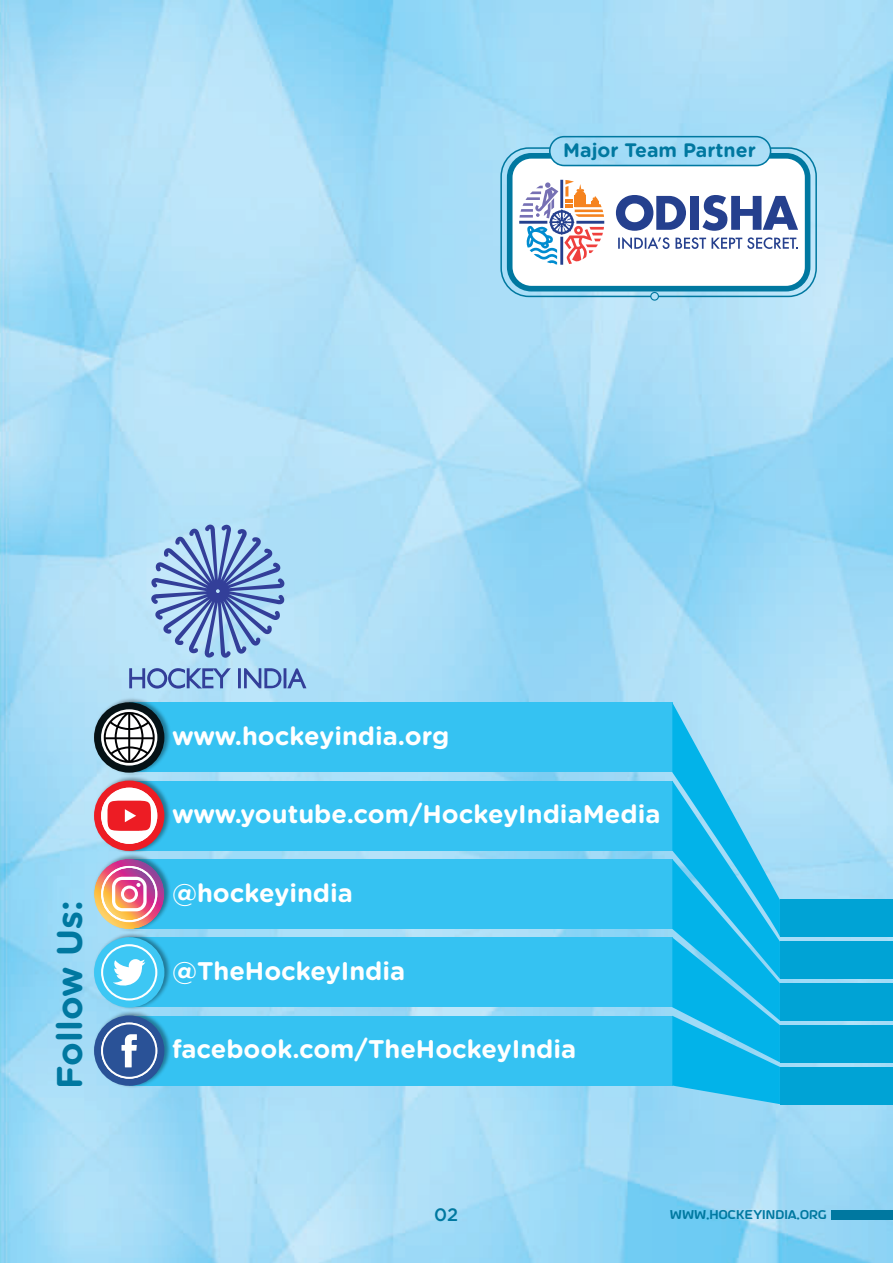
<style>
.page{position:relative;width:893px;height:1263px;background:#fff}
.page>*{position:absolute;margin:0;border:0;box-sizing:border-box;transform-origin:0 0}
.t1{font:700 35.7px "Gotham Rounded";color:#0078a0}
.t2{font:700 25.5px "Gotham Rounded";color:#fff}
.t3{font:700 19.5px "Gotham Rounded";color:#0078a0}
.t4{font:500 18px "Gotham";color:#0078a0}
.t5{font:12px "a Astro Space";color:#0078a0}
</style>
<div class="page">
<img style="left:0;top:0;width:893px;height:1263px">
<svg style="left:500px;top:136px;width:317px;height:165px;background:#7abfdc"></svg>
<svg style="left:510px;top:61px;width:383px;height:228px"></svg>
<div style="left:129px;top:702px;width:543px;height:70px;background:#35c2f2"></div>
<div style="left:129px;top:781px;width:543px;height:70px;background:#35c2f2"></div>
<div style="left:128px;top:859px;width:544px;height:70px;background:#35c2f2"></div>
<div style="left:129px;top:937px;width:543px;height:70px;background:#35c2f2"></div>
<div style="left:129px;top:1016px;width:543px;height:69px;background:#35c2f2"></div>
<svg style="left:599px;top:702px;width:294px;height:402px"></svg>
<svg style="left:91px;top:763px;width:83px;height:11px"></svg>
<svg style="left:94px;top:702px;width:70px;height:71px"></svg>
<svg style="left:91px;top:774px;width:83px;height:78px"></svg>
<div style="left:94px;top:780px;width:70px;height:71px;background:#ed1c24;border-radius:50%"></div>
<svg style="left:91px;top:852px;width:83px;height:79px"></svg>
<svg style="left:91px;top:931px;width:83px;height:78px"></svg>
<div style="left:94px;top:937px;width:70px;height:70px;background:#3dc7f4;border-radius:50%"></div>
<svg style="left:101px;top:944px;width:56px;height:56px"></svg>
<svg style="left:91px;top:1009px;width:83px;height:25px"></svg>
<svg style="left:94px;top:1015px;width:70px;height:71px"></svg>
<svg style="left:94px;top:859px;width:70px;height:70px;background:#c999a4"></svg>
<svg style="left:0;top:19px;width:306px;height:744px;background:#a4d7f1"></svg>
<div style="left:103px;top:946px;width:52px;height:52px;background:#3dc7f4;border-radius:50%"></div>
<svg style="left:113px;top:959px;width:32px;height:27px"></svg>
<svg style="left:0;top:1034px;width:219px;height:229px;background:#95d2f1"></svg>
<div style="left:101px;top:788px;width:56px;height:56px;background:#fff;border-radius:50%"></div>
<svg style="left:107px;top:801px;width:44px;height:30px"></svg>
<div style="left:832px;top:1210px;width:61px;height:10px;background:#0078a0"></div>
<p class="t3" style="left:563px;top:135px;width:194px">Major Team Partner</p>
<h1 class="t1" style="left:43px;top:1088px;width:190px;rotate:-90deg">Follow Us:</h1>
<p class="t2" style="left:172px;top:717px;width:279px">www.hockeyindia.org</p>
<p class="t2" style="left:172px;top:796px;width:490px">www.youtube.com/HockeyIndiaMedia</p>
<p class="t2" style="left:172px;top:874px;width:182px">@hockeyindia</p>
<p class="t2" style="left:172px;top:952px;width:235px">@TheHockeyIndia</p>
<p class="t2" style="left:172px;top:1030px;width:406px">facebook.com/TheHockeyIndia</p>
<p class="t4" style="left:434px;top:1204px;width:26px">02</p>
<p class="t5" style="left:670px;top:1210px;width:159px">WWW.HOCKEYINDIA.ORG</p>
</div>
